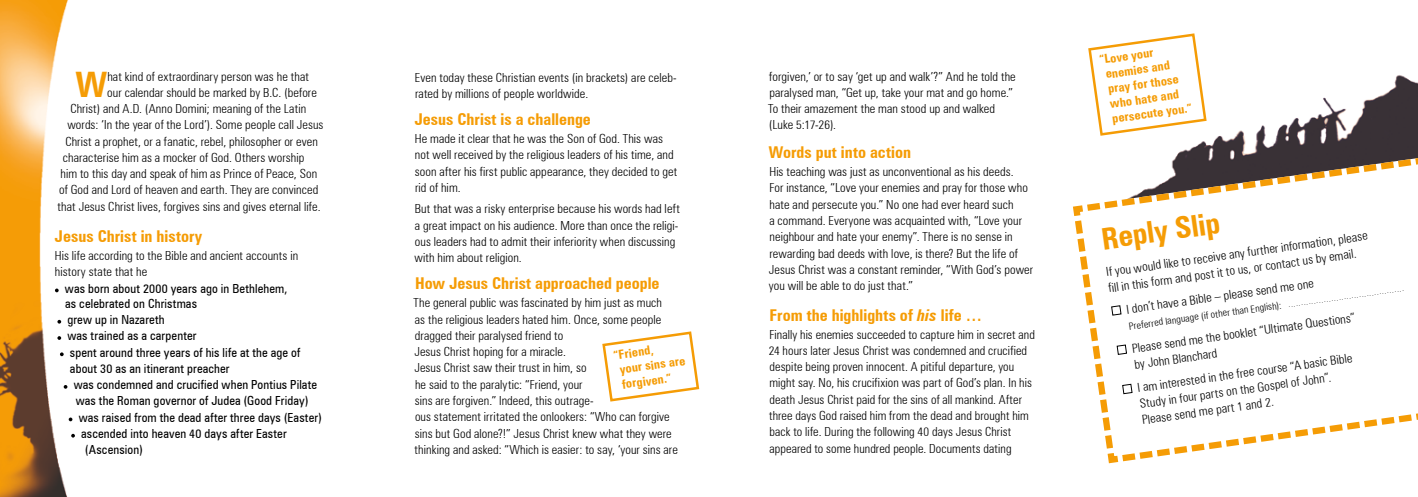
<style>
.page{position:relative;width:1418px;height:497px;background:#fff}
.page>*{position:absolute;margin:0;border:0;box-sizing:border-box;transform-origin:0 0}
.t1{font:700 condensed 35.12px "Zurich BT";color:#f59c05}
.t2{font:700 condensed 30px "Zurich BT";color:#f59c05}
.t3{font:700 condensed 16.25px "Zurich BT";color:#f59c05}
.t4{font:300 condensed 12.5px/16.2px "Zurich BT";letter-spacing:.005em;color:#000}
.t5{font:condensed 12.5px/15px "Zurich BT";letter-spacing:.01em;color:#000}
.t6{font:700 condensed 12.5px/15px "Zurich BT";color:#f59c05}
.t7{font:300 condensed 7.5px "Zurich BT";color:#000}
.s1{font-size:11.88px}
.s2{font-style:italic}
.s3{font-size:10px}
</style>
<div class="page">
<img style="left:0;top:0;width:75px;height:496px">
<img style="left:1183px;top:75px;width:234px;height:76px">
<svg style="left:1073px;top:151px;width:344px;height:313px"></svg>
<svg style="left:55px;top:288px;width:4px;height:4px"></svg>
<svg style="left:57px;top:319px;width:4px;height:4px"></svg>
<svg style="left:57px;top:336px;width:4px;height:3px"></svg>
<svg style="left:60px;top:352px;width:4px;height:4px"></svg>
<svg style="left:64px;top:384px;width:3px;height:4px"></svg>
<svg style="left:69px;top:417px;width:3px;height:4px"></svg>
<svg style="left:71px;top:433px;width:4px;height:4px"></svg>
<svg style="left:1088px;top:33px;width:119px;height:104px"></svg>
<svg style="left:602px;top:331px;width:98px;height:71px"></svg>
<h1 class="t1" style="left:76px;top:63px;width:33px">W</h1>
<p class="t4" style="left:107px;top:68px;width:203px">hat kind of extraordinary person was he that</p>
<p class="t4" style="left:107px;top:84px;width:211px">our calendar should be marked by B.C. (before</p>
<p class="t4" style="left:70px;top:100px;width:237px">Christ) and A.D. (Anno Domini; meaning of the Latin</p>
<p class="t4" style="left:67px;top:116px;width:257px">words: ‘In the year of the Lord’). Some people call Jesus</p>
<p class="t4" style="left:65px;top:133px;width:254px">Christ a prophet, or a fanatic, rebel, philosopher or even</p>
<p class="t4" style="left:63px;top:149px;width:243px">characterise him as a mocker of God. Others worship</p>
<p class="t4" style="left:61px;top:165px;width:258px">him to this day and speak of him as Prince of Peace, Son</p>
<p class="t4" style="left:59px;top:181px;width:261px">of God and Lord of heaven and earth. They are convinced</p>
<p class="t4" style="left:58px;top:198px;width:264px">that Jesus Christ lives, forgives sins and gives eternal life.</p>
<h3 class="t3" style="left:55px;top:226px;width:149px">Jesus Christ in history</h3>
<p class="t4" style="left:55px;top:247px;width:245px">His life according to the Bible and ancient accounts in history state that he</p>
<p class="t5" style="left:65px;top:280px;width:224px">was born about <span class="s1">2000</span> years ago in Bethlehem, as celebrated on Christmas</p>
<p class="t5" style="left:67px;top:311px;width:99px">grew up in Nazareth</p>
<p class="t5" style="left:67px;top:328px;width:130px">was trained as a carpenter</p>
<p class="t5" style="left:70px;top:344px;width:232px">spent around three years of his life at the age of</p>
<p class="t5" style="left:70px;top:360px;width:161px">about <span class="s1">30</span> as an itinerant preacher</p>
<p class="t5" style="left:74px;top:376px;width:245px">was condemned and crucified when Pontius Pilate</p>
<p class="t5" style="left:76px;top:393px;width:234px">was the Roman governor of Judea (Good Friday)</p>
<p class="t5" style="left:79px;top:409px;width:244px">was raised from the dead after three days (Easter)</p>
<p class="t5" style="left:81px;top:425px;width:207px">ascended into heaven <span class="s1">40</span> days after Easter</p>
<p class="t5" style="left:85px;top:441px;width:59px">(Ascension)</p>
<p class="t4" style="left:415px;top:69px;width:263px">Even today these Christian events (in brackets) are celeb&shy;rated by millions of people worldwide.</p>
<h3 class="t3" style="left:415px;top:109px;width:178px">Jesus Christ is a challenge</h3>
<p class="t4" style="left:415px;top:130px;width:264px">He made it clear that he was the Son of God. This was not well received by the religious leaders of his time, and soon after his first public appearance, they decided to get rid of him.</p>
<p class="t4" style="left:414px;top:200px;width:267px">But that was a risky enterprise because his words had left a great impact on his audience. More than once the religi&shy;ous leaders had to admit their inferiority when discussing with him about religion.</p>
<h3 class="t3" style="left:415px;top:273px;width:246px">How Jesus Christ approached people</h3>
<p class="t4" style="left:413px;top:294px;width:266px">The general public was fascinated by him just as much<br>as the religious leaders hated him. Once, some people dragged their paralysed friend to<br>Jesus Christ hoping for a miracle.<br>Jesus Christ saw their trust in him, so<br>he said to the paralytic: “Friend, your<br>sins are forgiven.” Indeed, this outrage-<br>ous statement irritated the onlookers: “Who can forgive sins but God alone?!” Jesus Christ knew what they were thinking and asked: “Which is easier: to say, ‘your sins are</p>
<p class="t6" style="left:616px;top:347px;width:67px;text-indent:-4px;rotate:-8deg">“Friend,<br>your sins are forgiven.”</p>
<p class="t4" style="left:768px;top:68px;width:249px">forgiven,’ or to say ‘get up and walk’?” And he told the paralysed man, “Get up, take your mat and go home.” To their amazement the man stood up and walked (Luke <span class="s1">5</span>:<span class="s1">17</span>-<span class="s1">26</span>).</p>
<h3 class="t3" style="left:769px;top:142px;width:144px">Words put into action</h3>
<p class="t4" style="left:768px;top:163px;width:266px">His teaching was just as unconventional as his deeds.<br>For instance, “Love your enemies and pray for those who hate and persecute you.” No one had ever heard such<br>a command. Everyone was acquainted with, “Love your neighbour and hate your enemy”. There is no sense in rewarding bad deeds with love, is there? But the life of Jesus Christ was a constant reminder, “With God’s power you will be able to do just that.”</p>
<h3 class="t3" style="left:769px;top:304px;width:214px">From the highlights of <span class="s2">his</span> life …</h3>
<p class="t4" style="left:768px;top:325px;width:268px">Finally his enemies succeeded to capture him in secret and <span class="s1">24</span> hours later Jesus Christ was condemned and crucified despite being proven innocent. A pitiful departure, you might say. No, his crucifixion was part of God’s plan. In his death Jesus Christ paid for the sins of all mankind. After three days God raised him from the dead and brought him back to life. During the following <span class="s1">40</span> days Jesus Christ appeared to some hundred people. Documents dating</p>
<p class="t6" style="left:1102px;top:52px;width:82px;text-indent:-4px;rotate:-8deg">“Love your enemies and pray for those who hate and persecute you.”</p>
<h2 class="t2" style="left:1099px;top:221px;width:121px;rotate:-8deg">Reply Slip</h2>
<p class="t4" style="left:1105px;top:263px;width:265px;rotate:-8deg">If you would like to receive any further information, please fill in this form and post it to us, or contact us by email.</p>
<p class="t4" style="left:1125px;top:300px;width:190px;rotate:-8deg">I don’t have a Bible – please send me one</p>
<p class="t7" style="left:1128px;top:322px;width:279px;rotate:-8deg"><span class="s3">Preferred language (if other than English):</span> ..............................................</p>
<p class="t4" style="left:1130px;top:340px;width:226px;rotate:-8deg">Please send me the booklet “Ultimate Questions” by John Blanchard</p>
<p class="t4" style="left:1136px;top:379px;width:218px;rotate:-8deg">I am interested in the free course “A basic Bible<br>Study in four parts on the Gospel of John”.<br>Please send me part <span class="s1">1</span> and <span class="s1">2</span>.</p>
</div>
